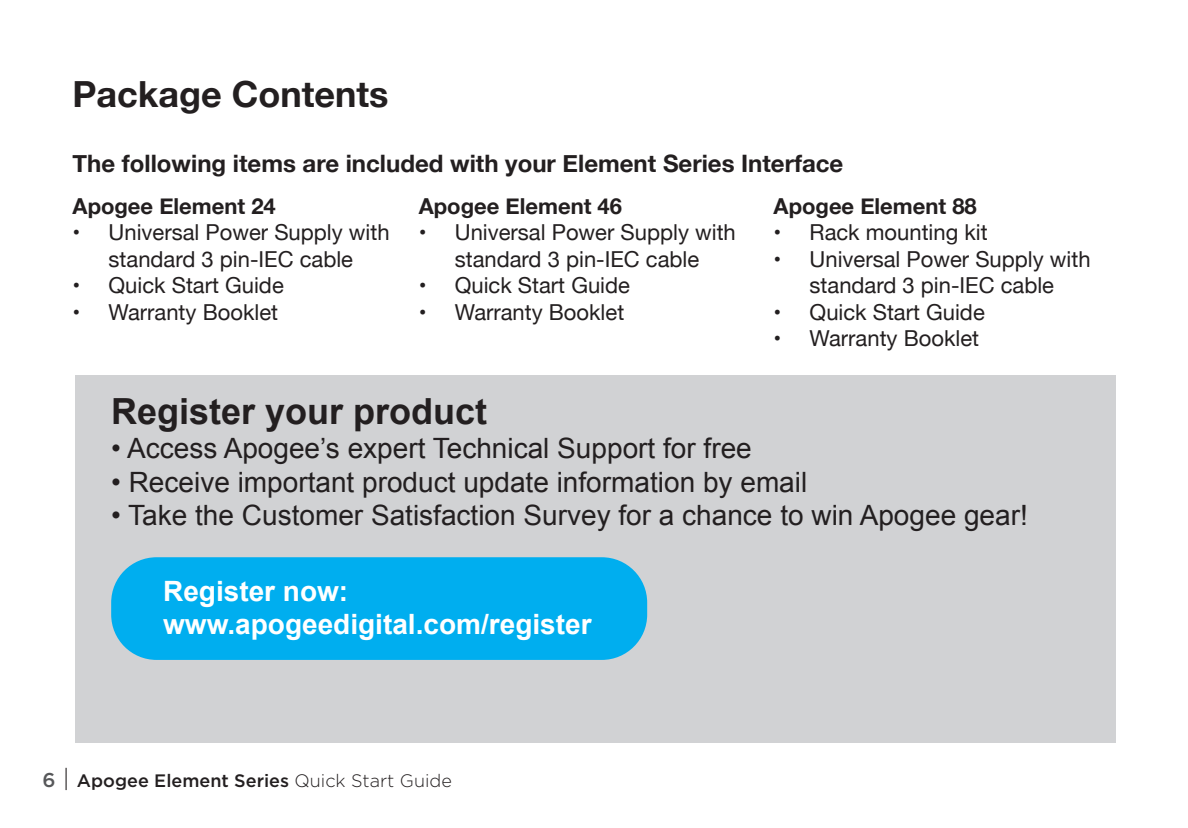
<style>
.page{position:relative;width:1188px;height:828px;background:#fff}
.page>*{position:absolute;margin:0;border:0;box-sizing:border-box;transform-origin:0 0}
.t1{font:700 36px "Arial";color:#231f20}
.t2{font:700 36px "Helvetica Neue";color:#231f20}
.t3{font:28px "Arial";color:#231f20}
.t4{font:700 28px/33.6px "Arial";color:#fff}
.t5{font:700 24px "Helvetica Neue";color:#231f20}
.t6{font:22px/26.4px "Helvetica Neue";color:#231f20;text-align:center}
.t7{font:700 22px "Helvetica Neue";color:#231f20}
.t8{font:500 18px "Gotham";color:#231f20}
.s1{font-size:20px;color:#57585a}
.s2{font-weight:300;font-size:24px}
.s3{font-weight:300}
</style>
<div class="page">
<div style="left:75px;top:375px;width:1040px;height:368px;background:#d1d2d4"></div>
<div style="left:111px;top:557px;width:536px;height:103px;background:#00aeef;border-radius:45px"></div>
<h1 class="t2" style="left:73px;top:66px;width:318px">Package Contents</h1>
<p class="t5" style="left:73px;top:145px;width:772px">The following items are included with your Element Series Interface</p>
<p class="t7" style="left:73px;top:189px;width:205px">Apogee Element 24</p>
<p class="t6" style="left:73px;top:221px;width:319px">• Universal Power Supply with standard 3 pin-IEC cable</p>
<p class="t6" style="left:73px;top:273px;width:213px">• Quick Start Guide</p>
<p class="t6" style="left:73px;top:300px;width:207px">• Warranty Booklet</p>
<p class="t7" style="left:419px;top:189px;width:205px">Apogee Element 46</p>
<p class="t6" style="left:419px;top:221px;width:319px">• Universal Power Supply with standard 3 pin-IEC cable</p>
<p class="t6" style="left:419px;top:273px;width:213px">• Quick Start Guide</p>
<p class="t6" style="left:419px;top:300px;width:207px">• Warranty Booklet</p>
<p class="t7" style="left:774px;top:189px;width:205px">Apogee Element 88</p>
<p class="t6" style="left:774px;top:221px;width:216px">• Rack mounting kit</p>
<p class="t6" style="left:774px;top:247px;width:319px">• Universal Power Supply with standard 3 pin-IEC cable</p>
<p class="t6" style="left:774px;top:300px;width:213px">• Quick Start Guide</p>
<p class="t6" style="left:774px;top:326px;width:207px">• Warranty Booklet</p>
<h1 class="t1" style="left:111px;top:388px;width:378px">Register your product</h1>
<p class="t3" style="left:111px;top:430px;width:642px">• Access Apogee’s expert Technical Support for free</p>
<p class="t3" style="left:111px;top:463px;width:698px">• Receive important product update information by email</p>
<p class="t3" style="left:111px;top:497px;width:918px">• Take the Customer Satisfaction Survey for a chance to win Apogee gear!</p>
<p class="t4" style="left:163px;top:575px;width:430px">Register now: www.apogeedigital.com/register</p>
<p class="t8" style="left:43px;top:770px;width:411px"><span class="s1">6</span> <span class="s2">|</span> Apogee Element Series <span class="s3">Quick Start Guide</span></p>
</div>
